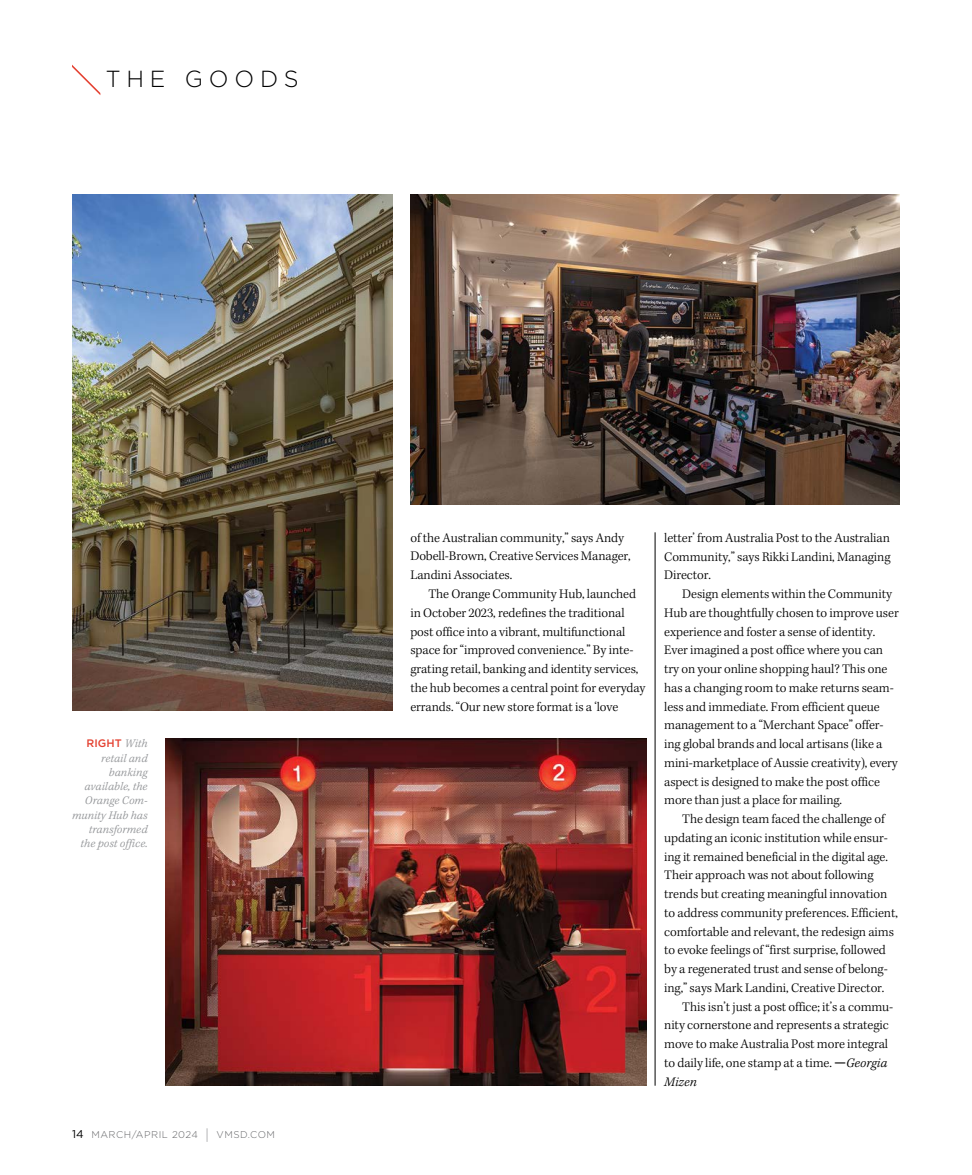
<style>
.page{position:relative;width:972px;height:1175px;background:#fff}
.page>*{position:absolute;margin:0;border:0;box-sizing:border-box;transform-origin:0 0}
.t1{font:300 23.25px "Gotham";letter-spacing:.25em;color:#000}
.t2{font:300 13.5px/18.8px "Kepler Std";letter-spacing:-.005em;color:#000}
.t3{font:13.5px "Kepler Std Light It Capt";letter-spacing:-.005em;color:#000}
.t4{font:12px/14.2px "Kepler Std Light It Capt";letter-spacing:.005em;color:#939598;text-align:right}
.t5{font:500 10.8px "Gotham";letter-spacing:.005em;color:#e44131}
.t6{font:300 9.75px "Gotham";letter-spacing:.05em;color:#636466}
.s1{font-family:"Kepler Std Light It Capt";font-weight:400;font-size:12px;color:#939598}
.s2{font-weight:400;font-size:11.25px;color:#000}
.s3{font-size:14.7px}
.s4{font-family:"Gotham";font-weight:400}
.s5{font-family:"Kepler Std Light It Capt";font-weight:400}
</style>
<div class="page">
<svg style="left:72px;top:65px;width:29px;height:30px"></svg>
<img style="left:72px;top:195px;width:320px;height:515px">
<img style="left:410px;top:195px;width:490px;height:309px">
<hr style="left:655px;top:532px;width:1px;height:553px;background:#000">
<img style="left:166px;top:738px;width:480px;height:347px">
<h1 class="t1" style="left:106px;top:64px;width:194px">THE GOODS</h1>
<p class="t5" style="left:87px;top:736px;width:63px">RIGHT <span class="s1">With</span></p>
<p class="t4" style="left:72px;top:751px;width:77px">retail and banking available, the<br>Orange Com&shy;munity Hub has transformed the post office.</p>
<p class="t6" style="left:72px;top:1128px;width:204px"><span class="s2">14</span> MARCH/APRIL 2024 <span class="s3">|</span> VMSD.COM</p>
<p class="t2" style="left:410px;top:528px;width:222px">of the Australian community,” says Andy<br>Dobell-Brown, Creative Services Manager,<br>Landini Associates.</p>
<p class="t2" style="left:410px;top:585px;width:237px;text-indent:18px">The Orange Community Hub, launched in October 2023, redefines the traditional post office into a vibrant, multifunctional space for “improved convenience.” By inte&shy;grating retail, banking and identity services, the hub becomes a central point for everyday errands. “Our new store format is a ‘love</p>
<p class="t2" style="left:664px;top:528px;width:228px;text-align:justify">letter’ from Australia Post to the Australian Community,” says Rikki Landini, Managing Director.</p>
<p class="t2" style="left:664px;top:585px;width:236px;text-indent:18px">Design elements within the Community Hub are thoughtfully chosen to improve user experience and foster a sense of identity.<br>Ever imagined a post office where you can try on your online shopping haul? This one has a changing room to make returns seam&shy;less and immediate. From efficient queue management to a “Merchant Space” offer&shy;ing global brands and local artisans (like a mini-marketplace of Aussie creativity), every aspect is designed to make the post office more than just a place for mailing.</p>
<p class="t2" style="left:682px;top:810px;width:204px">The design team faced the challenge of</p>
<p class="t2" style="left:664px;top:829px;width:225px">updating an iconic institution while ensur-</p>
<p class="t2" style="left:664px;top:847px;width:225px">ing it remained beneficial in the digital age.</p>
<p class="t2" style="left:664px;top:866px;width:211px">Their approach was not about following</p>
<p class="t2" style="left:664px;top:885px;width:225px">trends but creating meaningful innovation</p>
<p class="t2" style="left:664px;top:904px;width:235px">to address community preferences. Efficient,</p>
<p class="t2" style="left:664px;top:922px;width:231px">comfortable and relevant, the redesign aims</p>
<p class="t2" style="left:664px;top:941px;width:223px">to evoke feelings of “first surprise, followed</p>
<p class="t2" style="left:664px;top:960px;width:225px">by a regenerated trust and sense of belong-</p>
<p class="t2" style="left:664px;top:979px;width:222px">ing,” says Mark Landini, Creative Director.</p>
<p class="t2" style="left:682px;top:997px;width:213px">This isn’t just a post office; it’s a commu-</p>
<p class="t2" style="left:664px;top:1016px;width:226px">nity cornerstone and represents a strategic</p>
<p class="t2" style="left:664px;top:1035px;width:225px">move to make Australia Post more integral</p>
<p class="t2" style="left:664px;top:1054px;width:225px">to daily life, one stamp at a time. <span class="s4">—</span><span class="s5">Georgia</span></p>
<p class="t3" style="left:664px;top:1073px;width:34px">Mizen</p>
</div>
